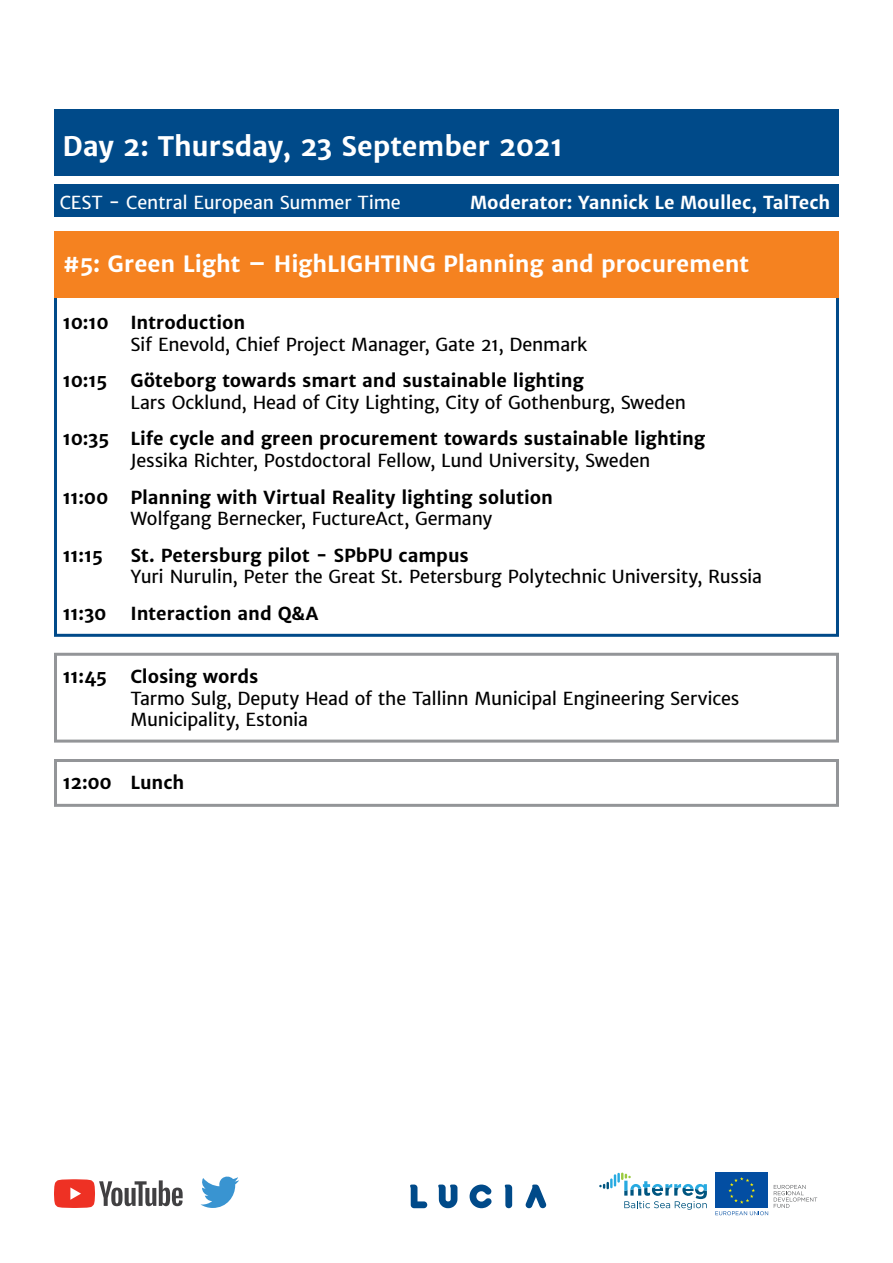
<style>
.page{position:relative;width:893px;height:1263px;background:#fff}
.page>*{position:absolute;margin:0;border:0;box-sizing:border-box;transform-origin:0 0}
.t1{font:700 27px "Merriweather Sans";letter-spacing:-.01em;color:#fff}
.t2{font:700 22.5px "Merriweather Sans";letter-spacing:-.005em;color:#fff}
.t3{font:18px/21.6px "Merriweather Sans";letter-spacing:-.01em;color:#000}
.t4{font:700 18px "Merriweather Sans";letter-spacing:-.005em;color:#000}
.t5{font:700 18px "Merriweather Sans";letter-spacing:-.005em;color:#fff}
.t6{font:18px "Merriweather Sans";letter-spacing:-.01em;color:#fff}
</style>
<div class="page">
<svg style="left:599px;top:1172px;width:108px;height:38px"></svg>
<svg style="left:715px;top:1211px;width:53px;height:4px"></svg>
<div style="left:715px;top:1173px;width:53px;height:35px;background:#034ea2"></div>
<svg style="left:728px;top:1177px;width:27px;height:27px"></svg>
<svg style="left:774px;top:1185px;width:43px;height:23px"></svg>
<svg style="left:410px;top:1184px;width:17px;height:24px"></svg>
<svg style="left:438px;top:1184px;width:19px;height:24px"></svg>
<svg style="left:470px;top:1184px;width:21px;height:24px"></svg>
<svg style="left:505px;top:1184px;width:7px;height:24px"></svg>
<svg style="left:525px;top:1184px;width:21px;height:24px"></svg>
<svg style="left:54px;top:1179px;width:129px;height:29px"></svg>
<svg style="left:200px;top:1176px;width:39px;height:32px"></svg>
<div style="left:54px;top:109px;width:785px;height:67px;background:#004a89"></div>
<div style="left:54px;top:231px;width:785px;height:66px;background:#f58220"></div>
<div style="left:54px;top:184px;width:785px;height:33px;background:#004a89"></div>
<div style="left:54px;top:653px;width:785px;height:89px;border:3px solid #939598"></div>
<div style="left:54px;top:759px;width:785px;height:48px;border:3px solid #939598"></div>
<h1 class="t1" style="left:63px;top:129px;width:502px">Day 2: Thursday, 23 September 2021</h1>
<p class="t6" style="left:60px;top:191px;width:343px">CEST - Central European Summer Time</p>
<p class="t5" style="left:471px;top:191px;width:361px">Moderator: Yannick Le Moullec, TalTech</p>
<p class="t2" style="left:63px;top:250px;width:688px">#5: Green Light – HighLIGHTING Planning and procurement</p>
<p class="t4" style="left:63px;top:311px;width:184px">10:10 Introduction</p>
<p class="t3" style="left:131px;top:333px;width:458px">Sif Enevold, Chief Project Manager, Gate 21, Denmark</p>
<p class="t4" style="left:62px;top:369px;width:46px">10:15</p>
<p class="t4" style="left:131px;top:369px;width:455px">Göteborg towards smart and sustainable lighting</p>
<p class="t3" style="left:131px;top:391px;width:557px">Lars Ocklund, Head of City Lighting, City of Gothenburg, Sweden</p>
<p class="t4" style="left:62px;top:427px;width:644px">10:35 Life cycle and green procurement towards sustainable lighting</p>
<p class="t3" style="left:131px;top:450px;width:521px">Jessika Richter, Postdoctoral Fellow, Lund University, Sweden</p>
<p class="t4" style="left:62px;top:485px;width:492px">11:00 Planning with Virtual Reality lighting solution</p>
<p class="t3" style="left:131px;top:508px;width:363px">Wolfgang Bernecker, FuctureAct, Germany</p>
<p class="t4" style="left:62px;top:544px;width:42px">11:15</p>
<p class="t4" style="left:131px;top:544px;width:340px">St. Petersburg pilot - SPbPU campus</p>
<p class="t3" style="left:131px;top:566px;width:633px">Yuri Nurulin, Peter the Great St. Petersburg Polytechnic University, Russia</p>
<p class="t4" style="left:63px;top:602px;width:45px">11:30</p>
<p class="t4" style="left:131px;top:602px;width:189px">Interaction and Q&amp;A</p>
<p class="t4" style="left:63px;top:665px;width:46px">11:45</p>
<p class="t4" style="left:131px;top:665px;width:129px">Closing words</p>
<p class="t3" style="left:131px;top:687px;width:610px">Tarmo Sulg, Deputy Head of the Tallinn Municipal Engineering Services<br>Municipality, Estonia</p>
<p class="t4" style="left:63px;top:771px;width:124px">12:00 Lunch</p>
</div>
